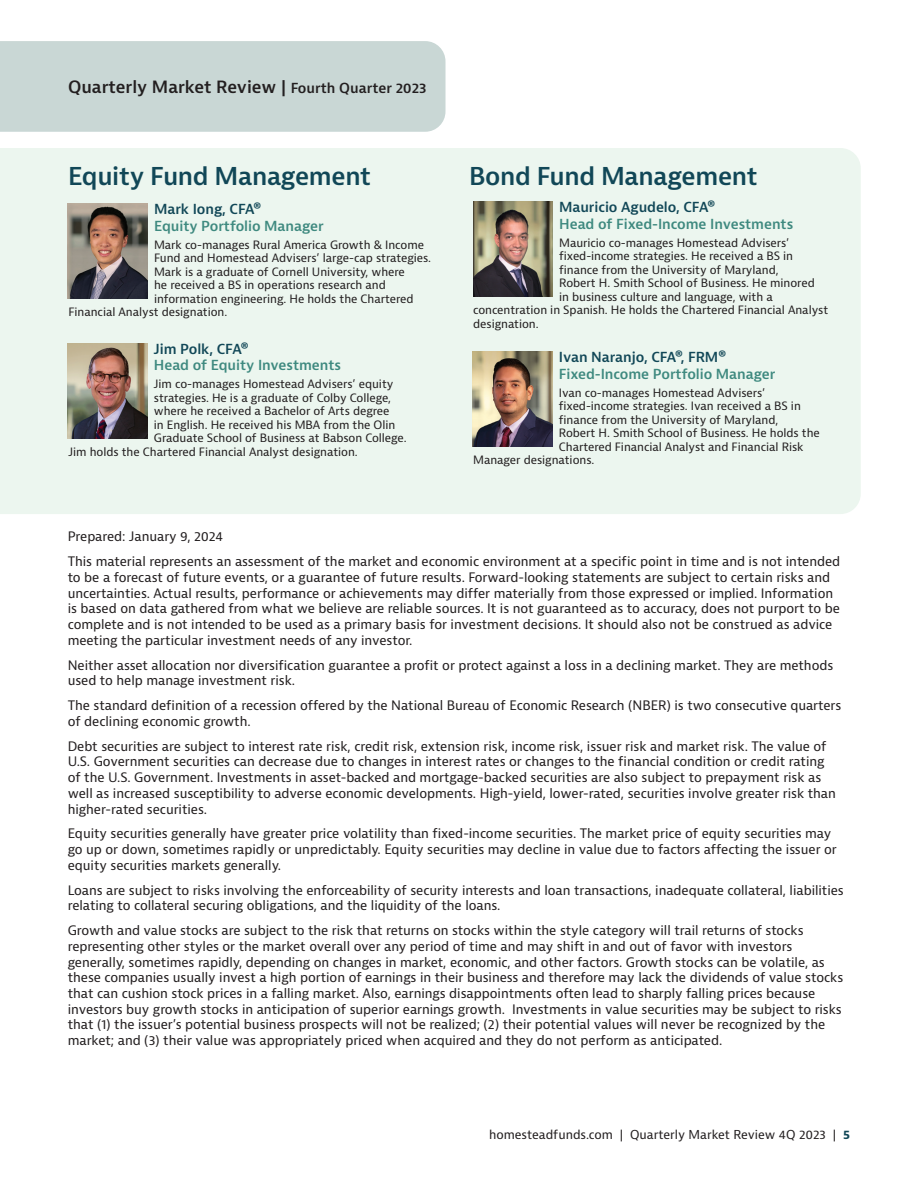
<style>
.page{position:relative;width:918px;height:1188px;background:#fff}
.page>*{position:absolute;margin:0;border:0;box-sizing:border-box;transform-origin:0 0}
.t1{font:600 24px "Bernina Sans";letter-spacing:-.015em;color:#114757}
.t2{font:600 16.5px "Bernina Sans";color:#231f20}
.t3{font:600 13.5px "Bernina Sans";letter-spacing:-.005em;color:#3e897f}
.t4{font:600 13.5px "Bernina Sans";letter-spacing:-.005em;color:#114757}
.t5{font:12.75px/15.8px "Bernina Sans";letter-spacing:-.005em;color:#231f20}
.t6{font:12px "Bernina Sans";color:#231f20}
.t7{font:11.25px "Bernina Sans";letter-spacing:-.005em;color:#231f20}
.s1{font-size:13.5px}
.s2{font-weight:700;color:#114757}
</style>
<div class="page">
<div style="left:0;top:41px;width:446px;height:91px;background:#c9d7d5"></div>
<div style="left:0;top:148px;width:861px;height:366px;background:#ecf6ef"></div>
<img style="left:473px;top:201px;width:79px;height:95px">
<img style="left:473px;top:352px;width:79px;height:95px">
<img style="left:68px;top:343px;width:79px;height:96px">
<img style="left:68px;top:204px;width:79px;height:95px">
<p class="t2" style="left:68px;top:77px;width:360px">Quarterly Market Review | <span class="s1">Fourth Quarter 2023</span></p>
<h1 class="t1" style="left:68px;top:161px;width:305px">Equity Fund Management</h1>
<h1 class="t1" style="left:469px;top:161px;width:290px">Bond Fund Management</h1>
<p class="t4" style="left:559px;top:198px;width:157px">Mauricio Agudelo, CFA®</p>
<p class="t3" style="left:559px;top:215px;width:236px">Head of Fixed-Income Investments</p>
<p class="t7" style="left:559px;top:235px;width:232px">Mauricio co-manages Homestead Advisers’</p>
<p class="t7" style="left:559px;top:249px;width:235px">fixed-income strategies. He received a BS in</p>
<p class="t7" style="left:559px;top:262px;width:221px">finance from the University of Maryland,</p>
<p class="t7" style="left:559px;top:276px;width:257px">Robert H. Smith School of Business. He minored</p>
<p class="t7" style="left:559px;top:289px;width:215px">in business culture and language, with a</p>
<p class="t7" style="left:473px;top:303px;width:357px">concentration in Spanish. He holds the Chartered Financial Analyst</p>
<p class="t7" style="left:473px;top:316px;width:67px">designation.</p>
<p class="t4" style="left:559px;top:348px;width:169px">Ivan Naranjo, CFA®, FRM®</p>
<p class="t3" style="left:559px;top:365px;width:218px">Fixed-Income Portfolio Manager</p>
<p class="t7" style="left:559px;top:385px;width:208px">Ivan co-manages Homestead Advisers’</p>
<p class="t7" style="left:559px;top:399px;width:244px">fixed-income strategies. Ivan received a BS in</p>
<p class="t7" style="left:559px;top:412px;width:221px">finance from the University of Maryland,</p>
<p class="t7" style="left:559px;top:426px;width:263px">Robert H. Smith School of Business. He holds the</p>
<p class="t7" style="left:559px;top:439px;width:246px">Chartered Financial Analyst and Financial Risk</p>
<p class="t7" style="left:473px;top:453px;width:123px">Manager designations.</p>
<p class="t4" style="left:154px;top:200px;width:109px">Mark Iong, CFA®</p>
<p class="t3" style="left:154px;top:217px;width:171px">Equity Portfolio Manager</p>
<p class="t7" style="left:154px;top:237px;width:272px">Mark co-manages Rural America Growth &amp; Income</p>
<p class="t7" style="left:154px;top:251px;width:279px">Fund and Homestead Advisers’ large-cap strategies.</p>
<p class="t7" style="left:154px;top:264px;width:252px">Mark is a graduate of Cornell University, where</p>
<p class="t7" style="left:154px;top:278px;width:233px">he received a BS in operations research and</p>
<p class="t7" style="left:154px;top:291px;width:261px">information engineering. He holds the Chartered</p>
<p class="t7" style="left:68px;top:305px;width:160px">Financial Analyst designation.</p>
<p class="t4" style="left:154px;top:340px;width:96px">Jim Polk, CFA®</p>
<p class="t3" style="left:154px;top:357px;width:189px">Head of Equity Investments</p>
<p class="t7" style="left:154px;top:377px;width:241px">Jim co-manages Homestead Advisers’ equity</p>
<p class="t7" style="left:154px;top:390px;width:239px">strategies. He is a graduate of Colby College,</p>
<p class="t7" style="left:154px;top:404px;width:237px">where he received a Bachelor of Arts degree</p>
<p class="t7" style="left:154px;top:417px;width:243px">in English. He received his MBA from the Olin</p>
<p class="t7" style="left:154px;top:431px;width:254px">Graduate School of Business at Babson College.</p>
<p class="t7" style="left:68px;top:444px;width:291px">Jim holds the Chartered Financial Analyst designation.</p>
<p class="t5" style="left:68px;top:525px;width:774px;line-height:24.8px">Prepared: January 9, 2024<br>This material represents an assessment of the market and economic environment at a specific point in time and is not intended</p>
<p class="t5" style="left:68px;top:570px;width:774px">to be a forecast of future events, or a guarantee of future results. Forward-looking statements are subject to certain risks and uncertainties. Actual results, performance or achievements may differ materially from those expressed or implied. Information is based on data gathered from what we believe are reliable sources. It is not guaranteed as to accuracy, does not purport to be complete and is not intended to be used as a primary basis for investment decisions. It should also not be construed as advice meeting the particular investment needs of any investor.</p>
<p class="t5" style="left:68px;top:657px;width:767px">Neither asset allocation nor diversification guarantee a profit or protect against a loss in a declining market. They are methods used to help manage investment risk.</p>
<p class="t5" style="left:68px;top:698px;width:775px">The standard definition of a recession offered by the National Bureau of Economic Research (NBER) is two consecutive quarters of declining economic growth.</p>
<p class="t5" style="left:68px;top:738px;width:770px">Debt securities are subject to interest rate risk, credit risk, extension risk, income risk, issuer risk and market risk. The value of U.S. Government securities can decrease due to changes in interest rates or changes to the financial condition or credit rating of the U.S. Government. Investments in asset-backed and mortgage-backed securities are also subject to prepayment risk as well as increased susceptibility to adverse economic developments. High-yield, lower-rated, securities involve greater risk than higher-rated securities.</p>
<p class="t5" style="left:68px;top:826px;width:771px">Equity securities generally have greater price volatility than fixed-income securities. The market price of equity securities may go up or down, sometimes rapidly or unpredictably. Equity securities may decline in value due to factors affecting the issuer or equity securities markets generally.</p>
<p class="t5" style="left:68px;top:882px;width:778px">Loans are subject to risks involving the enforceability of security interests and loan transactions, inadequate collateral, liabilities relating to collateral securing obligations, and the liquidity of the loans.</p>
<p class="t5" style="left:68px;top:923px;width:777px">Growth and value stocks are subject to the risk that returns on stocks within the style category will trail returns of stocks representing other styles or the market overall over any period of time and may shift in and out of favor with investors generally, sometimes rapidly, depending on changes in market, economic, and other factors. Growth stocks can be volatile, as these companies usually invest a high portion of earnings in their business and therefore may lack the dividends of value stocks that can cushion stock prices in a falling market. Also, earnings disappointments often lead to sharply falling prices because investors buy growth stocks in anticipation of superior earnings growth. Investments in value securities may be subject to risks that (1) the issuer’s potential business prospects will not be realized; (2) their potential values will never be recognized by the market; and (3) their value was appropriately priced when acquired and they do not perform as anticipated.</p>
<p class="t6" style="left:489px;top:1127px;width:362px">homesteadfunds.com | Quarterly Market Review 4Q 2023 | <span class="s2">5</span></p>
</div>
